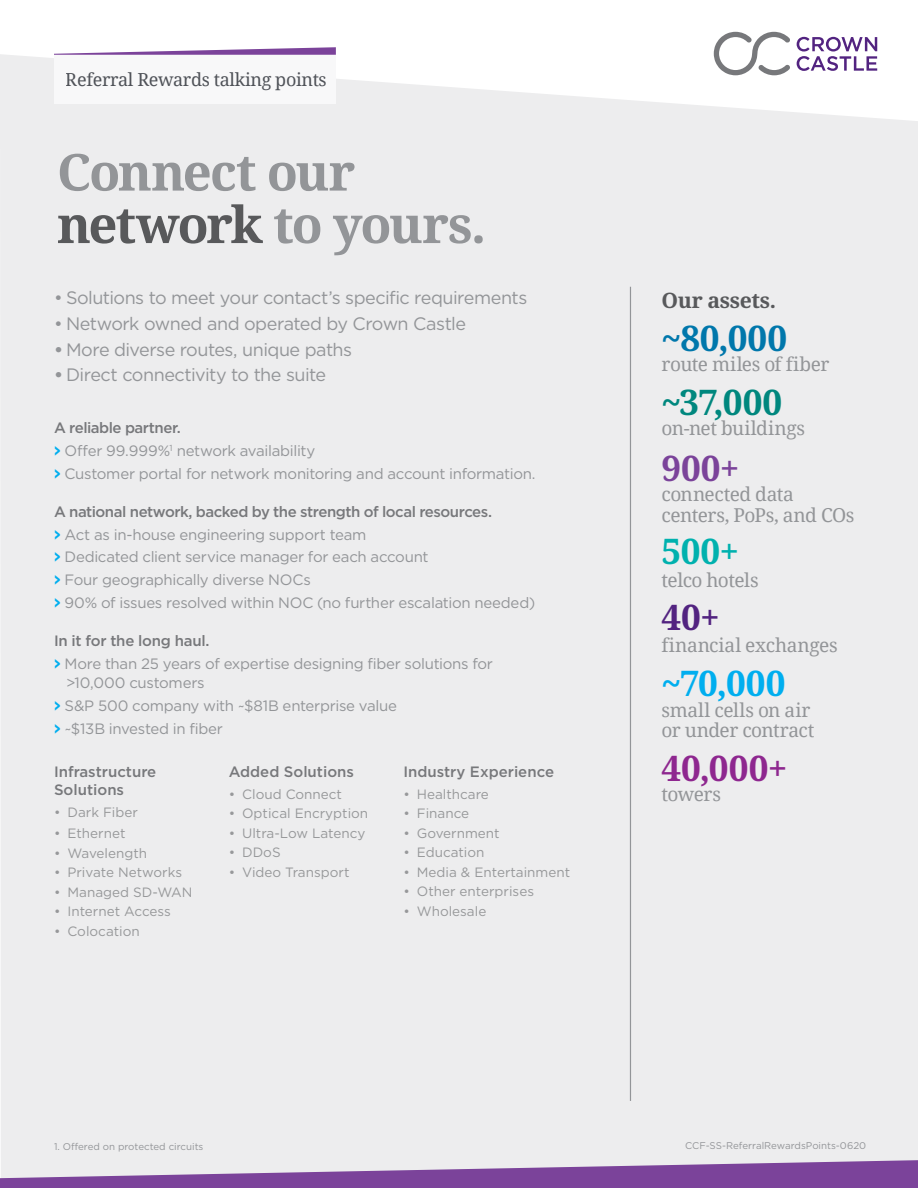
<style>
.page{position:relative;width:918px;height:1188px;background:#fff}
.page>*{position:absolute;margin:0;border:0;box-sizing:border-box;transform-origin:0 0}
.t1{font:700 51px/52.5px "Noto Serif";letter-spacing:-.045em;color:#939598}
.t2{font:700 35.25px "Noto Serif";color:#0077ab}
.t3{font:700 35.25px "Noto Serif";color:#00877e}
.t4{font:700 35.25px "Noto Serif";color:#00aeef}
.t5{font:700 35.25px "Noto Serif";color:#8e278f}
.t6{font:700 35.25px "Noto Serif";color:#7b439a}
.t7{font:700 35.25px "Noto Serif";color:#00b1ae}
.t8{font:700 35.25px "Noto Serif";color:#522380}
.t9{font:700 21.3px "Noto Serif";letter-spacing:-.015em;color:#58595b}
.t10{font:19.05px/20.5px "Noto Serif";letter-spacing:-.025em;color:#939598}
.t11{font:18px "Gotham";letter-spacing:-.03em;color:#939598}
.t12{font:18px "Noto Serif";letter-spacing:-.02em;color:#52555b}
.t13{font:15px/22.8px "Gotham";letter-spacing:-.02em;color:#939598}
.t14{font:500 15px/18px "Gotham";color:#77787b}
.t15{font:13.5px "Gotham";color:#97989a}
.t16{font:9.75px "Gotham";color:#939598}
.s1{color:#58595b}
.s2{font-weight:700}
.s3{font-weight:500;color:#77787b}
.s4{font-family:"Interstate";font-weight:700;color:#00aeef}
</style>
<div class="page">
<div style="left:0;top:54px;width:918px;height:1106px;background:#ededee"></div>
<div style="left:710px;top:28px;width:171px;height:52px;background:#fff"></div>
<svg style="left:714px;top:32px;width:76px;height:43px"></svg>
<svg style="left:797px;top:37px;width:80px;height:34px"></svg>
<svg style="left:0;top:1160px;width:918px;height:28px;background:#a07bb5"></svg>
<hr style="left:630px;top:287px;width:1px;height:814px;background:#939598">
<svg style="left:54px;top:47px;width:282px;height:8px"></svg>
<div style="left:54px;top:55px;width:282px;height:49px;background:#f8f8f9"></div>
<p class="t12" style="left:66px;top:67px;width:262px">Referral Rewards talking points</p>
<h1 class="t1" style="left:57px;top:144px;width:431px">Connect our <span class="s1">network</span> to yours.</h1>
<p class="t11" style="left:54px;top:286px;width:475px">• Solutions to meet your contact’s specific requirements</p>
<p class="t11" style="left:54px;top:312px;width:414px">• Network owned and operated by Crown Castle</p>
<p class="t11" style="left:54px;top:338px;width:300px"><span class="s2">•</span> More diverse routes, unique paths</p>
<p class="t11" style="left:54px;top:363px;width:274px"><span class="s2">•</span> Direct connectivity to the suite</p>
<p class="t13" style="left:54px;top:416px;width:483px"><span class="s3">A reliable partner.<br></span><span class="s4">&gt;</span> Offer 99.999%<sup>1</sup> network availability<br><span class="s4">&gt;</span> Customer portal for network monitoring and account information.</p>
<p class="t13" style="left:54px;top:500px;width:483px"><span class="s3">A national network, backed by the strength of local resources.<br></span><span class="s4">&gt;</span> Act as in-house engineering support team<br><span class="s4">&gt;</span> Dedicated client service manager for each account<br><span class="s4">&gt;</span> Four geographically diverse NOCs<br><span class="s4">&gt;</span> 90% of issues resolved within NOC (no further escalation needed)</p>
<p class="t13" style="left:54px;top:629px;width:441px"><span class="s3">In it for the long haul.<br></span><span class="s4">&gt;</span> More than 25 years of expertise designing fiber solutions for</p>
<p class="t13" style="left:54px;top:671px;width:345px;text-indent:12px">&gt;10,000 customers<br><span class="s4">&gt;</span> S&amp;P 500 company with ~$81B enterprise value <span class="s4">&gt;</span> ~$13B invested in fiber</p>
<p class="t14" style="left:54px;top:762px;width:104px">Infrastructure<br>Solutions</p>
<p class="t15" style="left:54px;top:803px;width:85px">• Dark Fiber</p>
<p class="t15" style="left:54px;top:825px;width:73px">• Ethernet</p>
<p class="t15" style="left:54px;top:844px;width:95px">• Wavelength</p>
<p class="t15" style="left:54px;top:864px;width:130px">• Private Networks</p>
<p class="t15" style="left:54px;top:883px;width:140px">• Managed SD-WAN</p>
<p class="t15" style="left:54px;top:903px;width:118px">• Internet Access</p>
<p class="t15" style="left:54px;top:922px;width:87px">• Colocation</p>
<p class="t14" style="left:229px;top:762px;width:127px">Added Solutions</p>
<p class="t15" style="left:229px;top:785px;width:115px">• Cloud Connect</p>
<p class="t15" style="left:229px;top:805px;width:141px">• Optical Encryption</p>
<p class="t15" style="left:229px;top:824px;width:138px">• Ultra-Low Latency</p>
<p class="t15" style="left:229px;top:844px;width:53px">• DDoS</p>
<p class="t15" style="left:229px;top:863px;width:122px">• Video Transport</p>
<p class="t14" style="left:403px;top:762px;width:152px">Industry Experience</p>
<p class="t15" style="left:403px;top:785px;width:87px">• Healthcare</p>
<p class="t15" style="left:403px;top:805px;width:67px">• Finance</p>
<p class="t15" style="left:403px;top:824px;width:98px">• Government</p>
<p class="t15" style="left:403px;top:844px;width:83px">• Education</p>
<p class="t15" style="left:403px;top:863px;width:168px">• Media &amp; Entertainment</p>
<p class="t15" style="left:403px;top:883px;width:132px">• Other enterprises</p>
<p class="t15" style="left:403px;top:902px;width:84px">• Wholesale</p>
<p class="t16" style="left:54px;top:1141px;width:151px">1. Offered on protected circuits</p>
<h3 class="t9" style="left:662px;top:285px;width:116px">Our assets.</h3>
<h2 class="t2" style="left:662px;top:313px;width:127px">~80,000</h2>
<p class="t10" style="left:662px;top:353px;width:169px">route miles of fiber</p>
<h2 class="t3" style="left:662px;top:377px;width:122px">~37,000</h2>
<p class="t10" style="left:662px;top:418px;width:145px">on-net buildings</p>
<h2 class="t6" style="left:662px;top:443px;width:80px">900+</h2>
<p class="t10" style="left:662px;top:483px;width:194px">connected data centers, PoPs, and COs</p>
<h2 class="t7" style="left:662px;top:527px;width:79px">500+</h2>
<p class="t10" style="left:662px;top:569px;width:99px">telco hotels</p>
<h2 class="t8" style="left:662px;top:592px;width:60px">40+</h2>
<p class="t10" style="left:662px;top:635px;width:178px">financial exchanges</p>
<h2 class="t4" style="left:662px;top:658px;width:125px">~70,000</h2>
<p class="t10" style="left:662px;top:699px;width:155px">small cells on air or under contract</p>
<h2 class="t5" style="left:662px;top:743px;width:127px">40,000+</h2>
<p class="t10" style="left:661px;top:783px;width:61px">towers</p>
<p class="t16" style="left:685px;top:1139px;width:183px">CCF-SS-ReferralRewardsPoints-0620</p>
</div>
